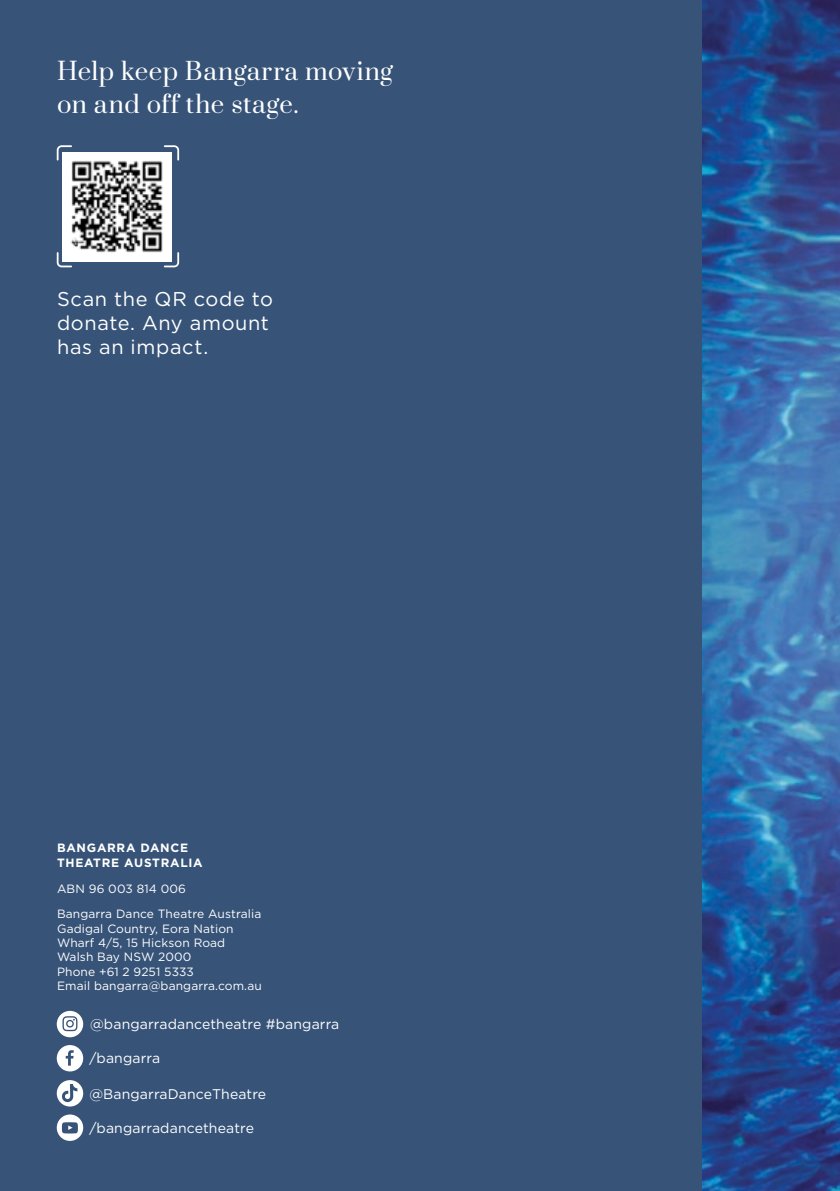
<style>
.page{position:relative;width:840px;height:1191px;background:#fff}
.page>*{position:absolute;margin:0;border:0;box-sizing:border-box;transform-origin:0 0}
.t1{font:24px/32.8px "Prata";letter-spacing:.015em;color:#fff}
.t2{font:20px/24px "Gotham";letter-spacing:.035em;color:#fff}
.t3{font:14px "Gotham";letter-spacing:.01em;color:#fff}
.t4{font:12px/14.4px "Gotham";letter-spacing:.01em;color:#fff}
.t5{font:700 12px/14.4px "Gotham";letter-spacing:.06em;color:#fff}
</style>
<div class="page">
<div style="left:0;top:0;width:839px;height:1191px;background:#375478"></div>
<svg style="left:57px;top:1045px;width:26px;height:26px"></svg>
<svg style="left:57px;top:1010px;width:26px;height:27px"></svg>
<svg style="left:57px;top:1114px;width:26px;height:27px"></svg>
<img style="left:62px;top:152px;width:110px;height:109px">
<svg style="left:56px;top:145px;width:17px;height:16px"></svg>
<svg style="left:56px;top:251px;width:17px;height:17px"></svg>
<svg style="left:163px;top:145px;width:17px;height:16px"></svg>
<svg style="left:163px;top:251px;width:17px;height:17px"></svg>
<svg style="left:57px;top:1080px;width:26px;height:26px"></svg>
<img style="left:702px;top:0;width:137px;height:1191px">
<h1 class="t1" style="left:57px;top:54px;width:337px">Help keep Bangarra moving on and off the stage.</h1>
<h2 class="t2" style="left:57px;top:287px;width:217px">Scan the QR code to donate. Any amount has an impact.</h2>
<p class="t5" style="left:57px;top:841px;width:147px">BANGARRA DANCE<br>THEATRE AUSTRALIA</p>
<p class="t4" style="left:57px;top:875px;width:206px;line-height:25.8px">ABN 96 003 814 006<br>Bangarra Dance Theatre Australia</p>
<p class="t4" style="left:57px;top:921px;width:206px">Gadigal Country, Eora Nation<br>Wharf 4/5, 15 Hickson Road<br>Walsh Bay NSW 2000<br>Phone +61 2 9251 5333<br>Email bangarra@bangarra.com.au</p>
<p class="t3" style="left:90px;top:1015px;width:250px">@bangarradancetheatre #bangarra</p>
<p class="t3" style="left:89px;top:1049px;width:72px">/bangarra</p>
<p class="t3" style="left:89px;top:1085px;width:178px">@BangarraDanceTheatre</p>
<p class="t3" style="left:89px;top:1118px;width:166px">/bangarradancetheatre</p>
</div>
